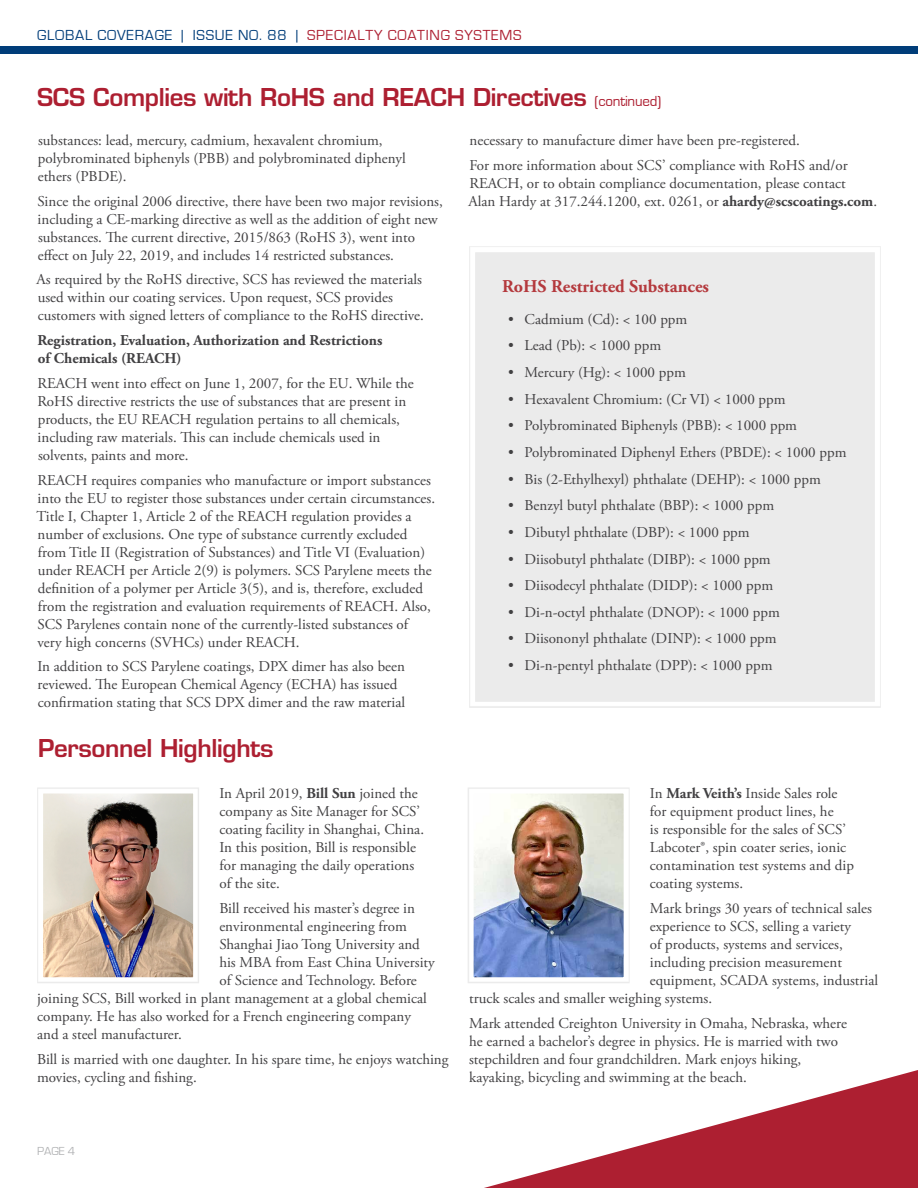
<style>
.page{position:relative;width:918px;height:1188px;background:#fff}
.page>*{position:absolute;margin:0;border:0;box-sizing:border-box;transform-origin:0 0}
.t1{font:600 24px "Eurostile";letter-spacing:-.015em;color:#ad1f31}
.t2{font:700 18px "Adobe Garamond Pro";color:#b4393d}
.t3{font:15px/18px "Adobe Garamond Pro";color:#414042}
.t4{font:700 15px/18px "Adobe Garamond Pro";color:#414042}
.t5{font:15px "Eurostile";letter-spacing:.05em;color:#003d79}
.t6{font:12px "Eurostile";color:#808285}
.s1{color:#ad1f31}
.s2{font-weight:400;font-size:15px}
.s3{font-weight:700}
</style>
<div class="page">
<div style="left:0;top:46px;width:918px;height:8px;background:#003d79"></div>
<svg style="left:484px;top:1070px;width:434px;height:118px"></svg>
<div style="left:469px;top:246px;width:412px;height:462px;background:#ebebeb"></div>
<img style="left:37px;top:787px;width:162px;height:196px">
<img style="left:468px;top:787px;width:162px;height:196px">
<p class="t5" style="left:37px;top:27px;width:486px">GLOBAL COVERAGE | ISSUE NO. 88 | <span class="s1">SPECIALTY COATING SYSTEMS</span></p>
<h1 class="t1" style="left:37px;top:82px;width:626px">SCS Complies with RoHS and REACH Directives <span class="s2">(continued)</span></h1>
<p class="t3" style="left:38px;top:132px;width:370px">substances: lead, mercury, cadmium, hexavalent chromium, polybrominated biphenyls (PBB) and polybrominated diphenyl ethers (PBDE).</p>
<p class="t3" style="left:37px;top:193px;width:407px">Since the original 2006 directive, there have been two major revisions, including a CE-marking directive as well as the addition of eight new substances. The current directive, 2015/863 (RoHS 3), went into effect on July 22, 2019, and includes 14 restricted substances.</p>
<p class="t3" style="left:36px;top:271px;width:389px">As required by the RoHS directive, SCS has reviewed the materials used within our coating services. Upon request, SCS provides customers with signed letters of compliance to the RoHS directive.</p>
<p class="t4" style="left:37px;top:332px;width:346px">Registration, Evaluation, Authorization and Restrictions of Chemicals (REACH)</p>
<p class="t3" style="left:37px;top:375px;width:378px">REACH went into effect on June 1, 2007, for the EU. While the RoHS directive restricts the use of substances that are present in products, the EU REACH regulation pertains to all chemicals, including raw materials. This can include chemicals used in solvents, paints and more.</p>
<p class="t3" style="left:37px;top:472px;width:400px">REACH requires companies who manufacture or import substances into the EU to register those substances under certain circumstances.<br>Title I, Chapter 1, Article 2 of the REACH regulation provides a number of exclusions. One type of substance currently excluded from Title II (Registration of Substances) and Title VI (Evaluation) under REACH per Article 2(9) is polymers. SCS Parylene meets the definition of a polymer per Article 3(5), and is, therefore, excluded from the registration and evaluation requirements of REACH. Also, SCS Parylenes contain none of the currently-listed substances of very high concerns (SVHCs) under REACH.</p>
<p class="t3" style="left:37px;top:658px;width:369px">In addition to SCS Parylene coatings, DPX dimer has also been reviewed. The European Chemical Agency (ECHA) has issued confirmation stating that SCS DPX dimer and the raw material</p>
<p class="t3" style="left:469px;top:128px;width:380px;line-height:24.8px">necessary to manufacture dimer have been pre-registered.<br>For more information about SCS’ compliance with RoHS and/or</p>
<p class="t3" style="left:468px;top:175px;width:410px">REACH, or to obtain compliance documentation, please contact<br>Alan Hardy at 317.244.1200, ext. 0261, or <span class="s3">ahardy@scscoatings.com</span>.</p>
<p class="t2" style="left:502px;top:276px;width:208px">RoHS Restricted Substances</p>
<p class="t3" style="left:508px;top:311px;width:181px">• Cadmium (Cd): &lt; 100 ppm</p>
<p class="t3" style="left:508px;top:337px;width:155px">• Lead (Pb): &lt; 1000 ppm</p>
<p class="t3" style="left:508px;top:364px;width:179px">• Mercury (Hg): &lt; 1000 ppm</p>
<p class="t3" style="left:508px;top:390px;width:279px">• Hexavalent Chromium: (Cr VI) &lt; 1000 ppm</p>
<p class="t3" style="left:508px;top:417px;width:290px">• Polybrominated Biphenyls (PBB): &lt; 1000 ppm</p>
<p class="t3" style="left:508px;top:444px;width:340px">• Polybrominated Diphenyl Ethers (PBDE): &lt; 1000 ppm</p>
<p class="t3" style="left:508px;top:470px;width:314px">• Bis (2-Ethylhexyl) phthalate (DEHP): &lt; 1000 ppm</p>
<p class="t3" style="left:508px;top:497px;width:268px">• Benzyl butyl phthalate (BBP): &lt; 1000 ppm</p>
<p class="t3" style="left:508px;top:524px;width:243px">• Dibutyl phthalate (DBP): &lt; 1000 ppm</p>
<p class="t3" style="left:508px;top:550px;width:264px">• Diisobutyl phthalate (DIBP): &lt; 1000 ppm</p>
<p class="t3" style="left:508px;top:577px;width:267px">• Diisodecyl phthalate (DIDP): &lt; 1000 ppm</p>
<p class="t3" style="left:508px;top:604px;width:273px">• Di-n-octyl phthalate (DNOP): &lt; 1000 ppm</p>
<p class="t3" style="left:508px;top:630px;width:270px">• Diisononyl phthalate (DINP): &lt; 1000 ppm</p>
<p class="t3" style="left:508px;top:657px;width:266px">• Di-n-pentyl phthalate (DPP): &lt; 1000 ppm</p>
<h1 class="t1" style="left:38px;top:733px;width:237px">Personnel Highlights</h1>
<p class="t3" style="left:219px;top:785px;width:206px">In April 2019, <span class="s3">Bill Sun</span> joined the company as Site Manager for SCS’ coating facility in Shanghai, China.<br>In this position, Bill is responsible for managing the daily operations of the site.</p>
<p class="t3" style="left:219px;top:900px;width:197px">Bill received his master’s degree in</p>
<p class="t3" style="left:219px;top:918px;width:189px">environmental engineering from</p>
<p class="t3" style="left:219px;top:936px;width:202px">Shanghai Jiao Tong University and</p>
<p class="t3" style="left:219px;top:954px;width:217px">his MBA from East China University</p>
<p class="t3" style="left:219px;top:972px;width:199px">of Science and Technology. Before</p>
<p class="t3" style="left:37px;top:990px;width:391px">joining SCS, Bill worked in plant management at a global chemical</p>
<p class="t3" style="left:37px;top:1008px;width:375px">company. He has also worked for a French engineering company</p>
<p class="t3" style="left:37px;top:1026px;width:146px">and a steel manufacturer.</p>
<p class="t3" style="left:37px;top:1051px;width:413px">Bill is married with one daughter. In his spare time, he enjoys watching movies, cycling and fishing.</p>
<p class="t3" style="left:650px;top:785px;width:206px">In <span class="s3">Mark Veith’s</span> Inside Sales role for equipment product lines, he<br>is responsible for the sales of SCS’<br>Labcoter®, spin coater series, ionic contamination test systems and dip coating systems.</p>
<p class="t3" style="left:650px;top:900px;width:224px">Mark brings 30 years of technical sales</p>
<p class="t3" style="left:650px;top:918px;width:203px">experience to SCS, selling a variety</p>
<p class="t3" style="left:650px;top:936px;width:194px">of products, systems and services,</p>
<p class="t3" style="left:650px;top:954px;width:194px">including precision measurement</p>
<p class="t3" style="left:650px;top:972px;width:230px">equipment, SCADA systems, industrial</p>
<p class="t3" style="left:469px;top:990px;width:245px">truck scales and smaller weighing systems.</p>
<p class="t3" style="left:469px;top:1015px;width:379px">Mark attended Creighton University in Omaha, Nebraska, where he earned a bachelor’s degree in physics. He is married with two stepchildren and four grandchildren. Mark enjoys hiking, kayaking, bicycling and swimming at the beach.</p>
<p class="t6" style="left:37px;top:1145px;width:40px">PAGE 4</p>
</div>
